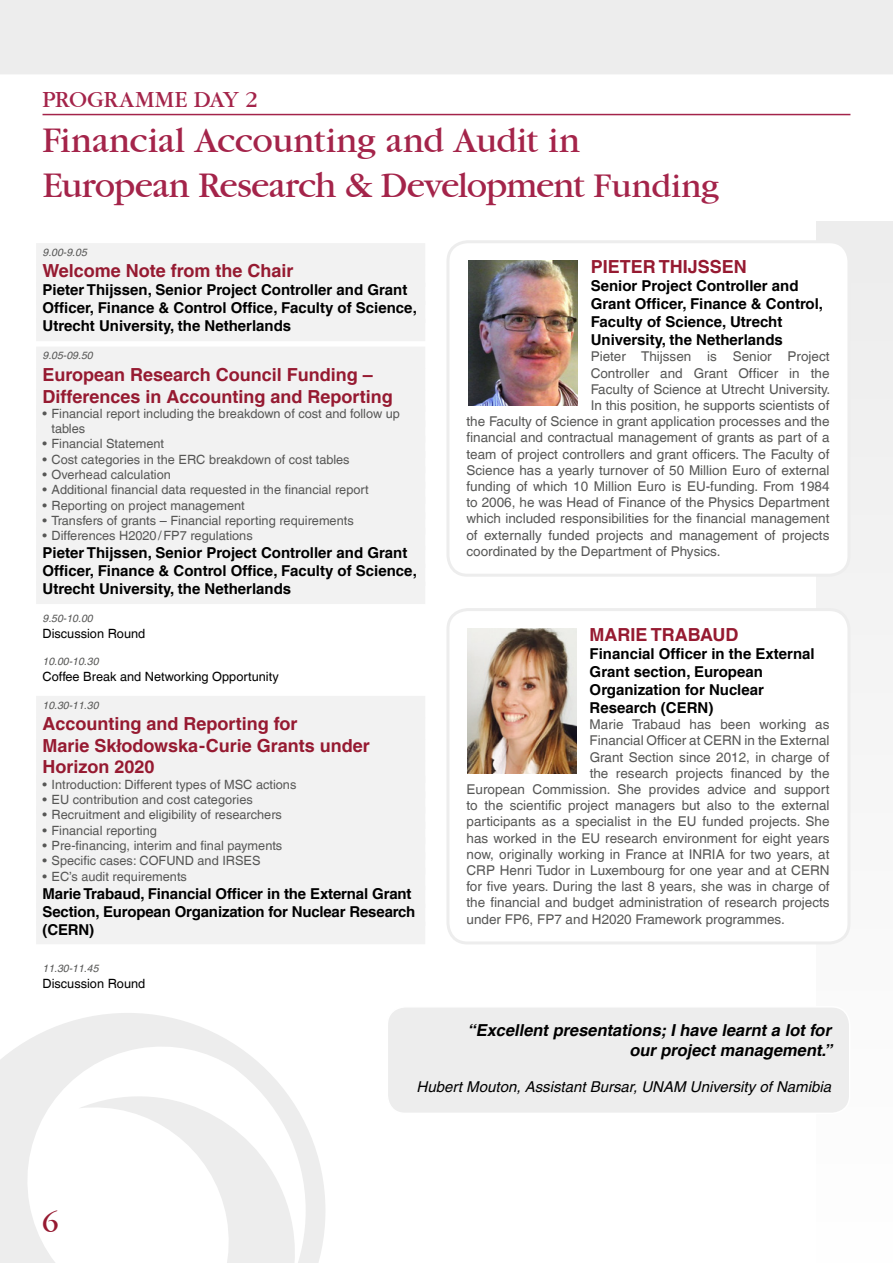
<style>
.page{position:relative;width:893px;height:1263px;background:#fff}
.page>*{position:absolute;margin:0;border:0;box-sizing:border-box;transform-origin:0 0}
.t1{font:37.5px/45px "Garamond";letter-spacing:-.02em;color:#a4244a}
.t2{font:30px "Garamond";color:#961a31}
.t3{font:24px "Garamond";letter-spacing:-.005em;color:#a4244a}
.t4{font:700 18px/21.6px "Helvetica LT Com";color:#961a31}
.t5{font:italic 700 16.5px/19.8px "Helvetica LT Com";color:#000;text-align:right}
.t6{font:700 15px/18px "Helvetica LT Com";color:#000}
.t7{font:italic 15px "Helvetica LT Com";color:#000}
.t8{font:13.5px "Helvetica LT Com";color:#575756}
.t9{font:12.75px/15.3px "Helvetica LT Com";color:#575756}
.t10{font:12.75px "Helvetica LT Com";color:#000}
.t11{font:italic 10.5px "Helvetica LT Com";color:#575756}
.s1{font-size:36px}
</style>
<div class="page">
<div style="left:0;top:0;width:893px;height:74px;background:#ededed"></div>
<div style="left:817px;top:221px;width:76px;height:1042px;background:#f6f6f6"></div>
<svg style="left:0;top:1013px;width:325px;height:250px"></svg>
<div style="left:36px;top:243px;width:389px;height:23px;background:#f2f2f2"></div>
<div style="left:36px;top:265px;width:389px;height:22px;background:#f2f2f2"></div>
<div style="left:36px;top:283px;width:389px;height:22px;background:#f2f2f2"></div>
<div style="left:36px;top:301px;width:389px;height:22px;background:#f2f2f2"></div>
<div style="left:36px;top:319px;width:389px;height:22px;background:#f2f2f2"></div>
<div style="left:36px;top:347px;width:389px;height:22px;background:#f2f2f2"></div>
<div style="left:36px;top:368px;width:389px;height:23px;background:#f2f2f2"></div>
<div style="left:36px;top:390px;width:389px;height:22px;background:#f2f2f2"></div>
<div style="left:36px;top:405px;width:389px;height:23px;background:#f2f2f2"></div>
<div style="left:36px;top:420px;width:389px;height:23px;background:#f2f2f2"></div>
<div style="left:36px;top:436px;width:389px;height:22px;background:#f2f2f2"></div>
<div style="left:36px;top:451px;width:389px;height:22px;background:#f2f2f2"></div>
<div style="left:36px;top:466px;width:389px;height:23px;background:#f2f2f2"></div>
<div style="left:36px;top:482px;width:389px;height:22px;background:#f2f2f2"></div>
<div style="left:36px;top:497px;width:389px;height:22px;background:#f2f2f2"></div>
<div style="left:36px;top:512px;width:389px;height:23px;background:#f2f2f2"></div>
<div style="left:36px;top:527px;width:389px;height:23px;background:#f2f2f2"></div>
<div style="left:36px;top:545px;width:389px;height:23px;background:#f2f2f2"></div>
<div style="left:36px;top:563px;width:389px;height:23px;background:#f2f2f2"></div>
<div style="left:36px;top:581px;width:389px;height:23px;background:#f2f2f2"></div>
<div style="left:36px;top:696px;width:389px;height:22px;background:#f2f2f2"></div>
<div style="left:36px;top:717px;width:389px;height:23px;background:#f2f2f2"></div>
<div style="left:36px;top:739px;width:389px;height:22px;background:#f2f2f2"></div>
<div style="left:36px;top:761px;width:389px;height:22px;background:#f2f2f2"></div>
<div style="left:36px;top:776px;width:389px;height:22px;background:#f2f2f2"></div>
<div style="left:36px;top:791px;width:389px;height:23px;background:#f2f2f2"></div>
<div style="left:36px;top:806px;width:389px;height:23px;background:#f2f2f2"></div>
<div style="left:36px;top:822px;width:389px;height:22px;background:#f2f2f2"></div>
<div style="left:36px;top:837px;width:389px;height:23px;background:#f2f2f2"></div>
<div style="left:36px;top:852px;width:389px;height:23px;background:#f2f2f2"></div>
<div style="left:36px;top:868px;width:389px;height:22px;background:#f2f2f2"></div>
<div style="left:36px;top:886px;width:389px;height:22px;background:#f2f2f2"></div>
<div style="left:36px;top:904px;width:389px;height:22px;background:#f2f2f2"></div>
<div style="left:36px;top:922px;width:389px;height:22px;background:#f2f2f2"></div>
<hr style="left:43px;top:114px;width:807px;height:1px;background:#a4244a">
<div style="left:448px;top:610px;width:401px;height:333px;background:#fff;border-radius:20px"></div>
<div style="left:446px;top:608px;width:404px;height:336px;border:3px solid #ededed;border-radius:20px"></div>
<img style="left:468px;top:628px;width:109px;height:145px">
<div style="left:448px;top:242px;width:401px;height:333px;background:#fff;border-radius:20px"></div>
<div style="left:446px;top:240px;width:404px;height:337px;border:3px solid #ededed;border-radius:20px"></div>
<img style="left:469px;top:260px;width:109px;height:146px">
<div style="left:387px;top:1007px;width:463px;height:106px;background:#ededed;border-radius:18px"></div>
<div style="left:387px;top:1006px;width:463px;height:108px;border:2px solid #fff;border-radius:18px"></div>
<h3 class="t3" style="left:43px;top:85px;width:217px">PROGRAMME DAY 2</h3>
<h1 class="t1" style="left:43px;top:117px;width:678px">Financial Accounting and Audit in<br>European Research &amp; Development <span class="s1">Funding</span></h1>
<p class="t11" style="left:43px;top:246px;width:46px">9.00-9.05</p>
<h3 class="t4" style="left:43px;top:260px;width:253px">Welcome Note from the Chair</h3>
<p class="t6" style="left:43px;top:281px;width:376px">Pieter Thijssen, Senior Project Controller and Grant<br>Officer, Finance &amp; Control Office, Faculty of Science,<br>Utrecht University, the Netherlands</p>
<p class="t11" style="left:43px;top:350px;width:52px">9.05-09.50</p>
<h3 class="t4" style="left:43px;top:364px;width:352px">European Research Council Funding –<br>Differences in Accounting and Reporting</h3>
<p class="t9" style="left:52px;top:406px;width:350px;text-indent:-9px">• Financial report including the breakdown of cost and follow up tables</p>
<p class="t9" style="left:43px;top:436px;width:123px">• Financial Statement</p>
<p class="t9" style="left:43px;top:452px;width:309px">• Cost categories in the ERC breakdown of cost tables</p>
<p class="t9" style="left:43px;top:467px;width:130px">• Overhead calculation</p>
<p class="t9" style="left:43px;top:482px;width:328px">• Additional financial data requested in the financial report</p>
<p class="t9" style="left:43px;top:497px;width:204px">• Reporting on project management</p>
<p class="t9" style="left:43px;top:513px;width:313px">• Transfers of grants – Financial reporting requirements</p>
<p class="t9" style="left:43px;top:528px;width:212px">• Differences H2020/FP7 regulations</p>
<p class="t6" style="left:43px;top:544px;width:376px">Pieter Thijssen, Senior Project Controller and Grant<br>Officer, Finance &amp; Control Office, Faculty of Science,<br>Utrecht University, the Netherlands</p>
<p class="t11" style="left:43px;top:612px;width:52px">9.50-10.00</p>
<p class="t10" style="left:43px;top:626px;width:104px">Discussion Round</p>
<p class="t11" style="left:43px;top:656px;width:58px">10.00-10.30</p>
<p class="t10" style="left:43px;top:669px;width:238px">Coffee Break and Networking Opportunity</p>
<p class="t11" style="left:43px;top:699px;width:58px">10.30-11.30</p>
<h3 class="t4" style="left:43px;top:713px;width:329px">Accounting and Reporting for<br>Marie Skłodowska-Curie Grants under<br>Horizon 2020</h3>
<p class="t9" style="left:43px;top:776px;width:255px">• Introduction: Different types of MSC actions</p>
<p class="t9" style="left:43px;top:792px;width:212px">• EU contribution and cost categories</p>
<p class="t9" style="left:43px;top:807px;width:241px">• Recruitment and eligibility of researchers</p>
<p class="t9" style="left:43px;top:822px;width:116px">• Financial reporting</p>
<p class="t9" style="left:43px;top:838px;width:241px">• Pre-financing, interim and final payments</p>
<p class="t9" style="left:43px;top:853px;width:220px">• Specific cases: COFUND and IRSES</p>
<p class="t9" style="left:43px;top:868px;width:146px">• EC’s audit requirements</p>
<p class="t6" style="left:43px;top:884px;width:374px">Marie Trabaud, Financial Officer in the External Grant<br>Section, European Organization for Nuclear Research (CERN)</p>
<p class="t11" style="left:43px;top:962px;width:58px">11.30-11.45</p>
<p class="t10" style="left:43px;top:976px;width:104px">Discussion Round</p>
<h3 class="t4" style="left:591px;top:256px;width:158px">PIETER THIJSSEN</h3>
<p class="t6" style="left:591px;top:277px;width:234px">Senior Project Controller and<br>Grant Officer, Finance &amp; Control,<br>Faculty of Science, Utrecht<br>University, the Netherlands</p>
<p class="t8" style="left:591px;top:349px;width:240px">Pieter Thijssen is Senior Project</p>
<p class="t8" style="left:591px;top:365px;width:240px">Controller and Grant Officer in the</p>
<p class="t8" style="left:591px;top:381px;width:241px">Faculty of Science at Utrecht University.</p>
<p class="t8" style="left:591px;top:397px;width:240px">In this position, he supports scientists of</p>
<p class="t8" style="left:466px;top:414px;width:364px">the Faculty of Science in grant application processes and the</p>
<p class="t8" style="left:466px;top:430px;width:364px">financial and contractual management of grants as part of a</p>
<p class="t8" style="left:466px;top:446px;width:365px">team of project controllers and grant officers. The Faculty of</p>
<p class="t8" style="left:466px;top:462px;width:364px">Science has a yearly turnover of 50 Million Euro of external</p>
<p class="t8" style="left:466px;top:478px;width:365px">funding of which 10 Million Euro is EU-funding. From 1984</p>
<p class="t8" style="left:466px;top:495px;width:364px">to 2006, he was Head of Finance of the Physics Department</p>
<p class="t8" style="left:466px;top:511px;width:365px">which included responsibilities for the financial management</p>
<p class="t8" style="left:466px;top:527px;width:364px">of externally funded projects and management of projects</p>
<p class="t8" style="left:466px;top:543px;width:256px">coordinated by the Department of Physics.</p>
<h3 class="t4" style="left:590px;top:624px;width:150px">MARIE TRABAUD</h3>
<p class="t6" style="left:590px;top:645px;width:227px">Financial Officer in the External<br>Grant section, European<br>Organization for Nuclear<br>Research (CERN)</p>
<p class="t8" style="left:590px;top:717px;width:241px">Marie Trabaud has been working as</p>
<p class="t8" style="left:590px;top:733px;width:241px">Financial Officer at CERN in the External</p>
<p class="t8" style="left:590px;top:749px;width:241px">Grant Section since 2012, in charge of</p>
<p class="t8" style="left:590px;top:765px;width:241px">the research projects financed by the</p>
<p class="t8" style="left:466px;top:781px;width:365px">European Commission. She provides advice and support</p>
<p class="t8" style="left:467px;top:798px;width:364px">to the scientific project managers but also to the external</p>
<p class="t8" style="left:466px;top:814px;width:365px">participants as a specialist in the EU funded projects. She</p>
<p class="t8" style="left:466px;top:830px;width:365px">has worked in the EU research environment for eight years</p>
<p class="t8" style="left:466px;top:846px;width:364px">now, originally working in France at INRIA for two years, at</p>
<p class="t8" style="left:466px;top:862px;width:364px">CRP Henri Tudor in Luxembourg for one year and at CERN</p>
<p class="t8" style="left:466px;top:879px;width:365px">for five years. During the last 8 years, she was in charge of</p>
<p class="t8" style="left:467px;top:895px;width:365px">the financial and budget administration of research projects</p>
<p class="t8" style="left:467px;top:911px;width:320px">under FP6, FP7 and H2020 Framework programmes.</p>
<h2 class="t2" style="left:43px;top:1204px;width:17px">6</h2>
<p class="t5" style="left:467px;top:1021px;width:370px">“Excellent presentations;I have learnt a lot for our project management.”</p>
<p class="t7" style="left:417px;top:1078px;width:416px">Hubert Mouton, Assistant Bursar, UNAM University of Namibia</p>
</div>
